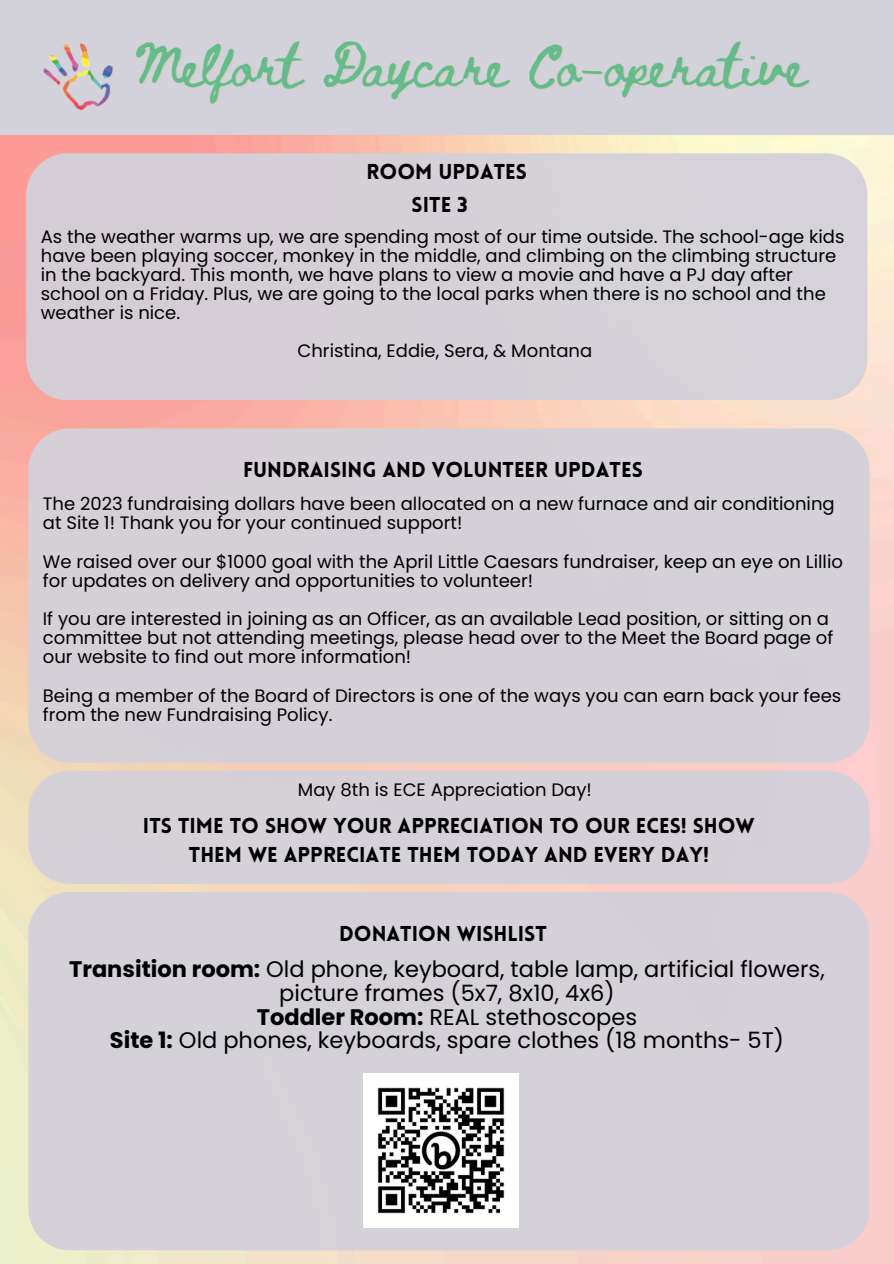
<style>
.page{position:relative;width:894px;height:1264px;background:#fff}
.page>*{position:absolute;margin:0;border:0;box-sizing:border-box;transform-origin:0 0}
.t1{font:42.3px "Beth Ellen";color:#65bb89}
.t2{font:22.5px/23.7px "Poppins";color:#000;text-align:center}
.t3{font:900 21px/29.2px "Lovelo";color:#000;text-align:center}
.t4{font:18px/19.2px "Poppins";color:#000}
.s1{font-weight:700}
</style>
<div class="page">
<div style="left:26px;top:153px;width:841px;height:247px;background:#d5d0d7"></div>
<div style="left:0;top:0;width:893px;height:134px;background:#d3d1da"></div>
<img style="left:43px;top:43px;width:70px;height:68px">
<div style="left:28px;top:428px;width:841px;height:334px;background:#d5d0d7"></div>
<div style="left:28px;top:891px;width:840px;height:359px;background:#d5d1d8"></div>
<img style="left:364px;top:1073px;width:154px;height:154px">
<div style="left:28px;top:770px;width:841px;height:114px;background:#d5d0d8"></div>
<h1 class="t1" style="left:134px;top:45px;width:673px">Melfort Daycare Co-operative</h1>
<h2 class="t3" style="left:366px;top:160px;width:162px">ROOM UPDATES</h2>
<h2 class="t3" style="left:411px;top:192px;width:58px">SITE 3</h2>
<p class="t4" style="left:41px;top:227px;width:805px">As the weather warms up, we are spending most of our time outside. The school-age kids have been playing soccer, monkey in the middle, and climbing on the climbing structure in the backyard. This month, we have plans to view a movie and have a PJ day after school on a Friday. Plus, we are going to the local parks when there is no school and the weather is nice.</p>
<p class="t4" style="left:297px;top:341px;width:296px">Christina, Eddie, Sera, &amp; Montana</p>
<h2 class="t3" style="left:243px;top:457px;width:401px">FUNDRAISING AND VOLUNTEER UPDATES</h2>
<h2 class="t4" style="left:43px;top:494px;width:793px">The 2023 fundraising dollars have been allocated on a new furnace and air conditioning at Site 1! Thank you for your continued support!</h2>
<h2 class="t4" style="left:43px;top:551px;width:801px">We raised over our $1000 goal with the April Little Caesars fundraiser, keep an eye on Lillio for updates on delivery and opportunities to volunteer!</h2>
<p class="t4" style="left:43px;top:609px;width:791px">If you are interested in joining as an Officer, as an available Lead position, or sitting on a committee but not attending meetings, please head over to the Meet the Board page of our website to find out more information!</p>
<p class="t4" style="left:43px;top:685px;width:799px">Being a member of the Board of Directors is one of the ways you can earn back your fees from the new Fundraising Policy.</p>
<p class="t4" style="left:298px;top:779px;width:295px">May 8th is ECE Appreciation Day!</p>
<h3 class="t3" style="left:143px;top:813px;width:613px">ITS TIME TO SHOW YOUR APPRECIATION TO OUR ECES! SHOW<br>THEM WE APPRECIATE THEM TODAY AND EVERY DAY!</h3>
<p class="t3" style="left:339px;top:921px;width:209px">DONATION WISHLIST</p>
<p class="t2" style="left:69px;top:957px;width:757px"><span class="s1">Transition room:</span> Old phone, keyboard, table lamp, artificial flowers, picture frames (5x7, 8x10, 4x6)<br><span class="s1">Toddler Room:</span> REAL stethoscopes<br><span class="s1">Site 1:</span> Old phones, keyboards, spare clothes (18 months- 5T)</p>
</div>
